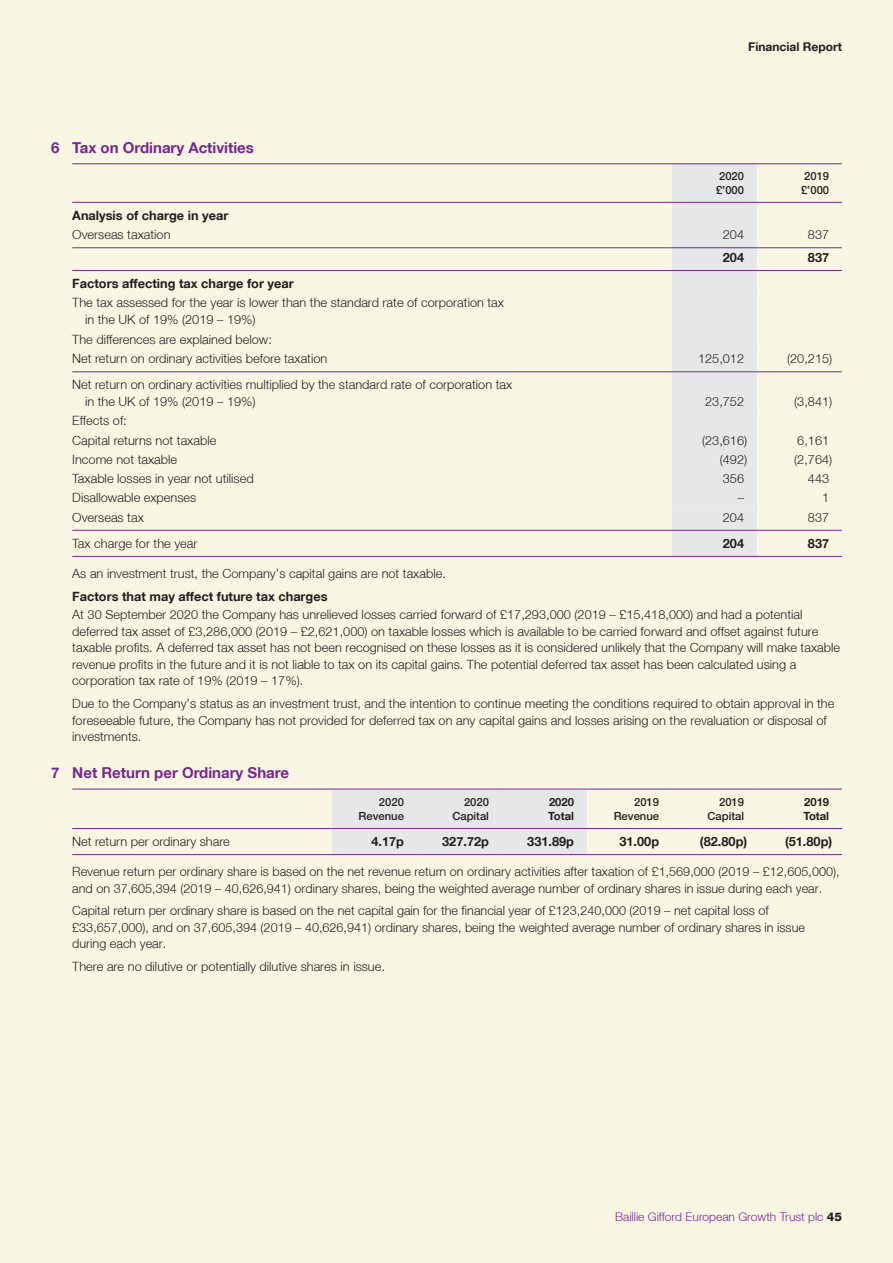
<style>
.page{position:relative;width:893px;height:1263px;background:#f9f6e4}
.page>*{position:absolute;margin:0;border:0;box-sizing:border-box;transform-origin:0 0}
.HEADER_LEVEL_3_-_STY{font:700 15px "Helvetica Neue LT";color:#77278d}
.NOTES_FOOTNOTE{font:300 12.75px/16.5px "Helvetica Neue LT";color:#231f20}
.LEFT_TEXT{font:300 12.75px/16.5px "Helvetica Neue LT";color:#231f20}
.HEADER_LEVEL_4_-_STY{font:700 12.75px "Helvetica Neue LT";color:#231f20}
.RIGHT_TEXT{font:300 12.75px "Helvetica Neue LT";color:#231f20}
.RIGHT_TEXT-2{font:700 12.75px "Helvetica Neue LT";color:#231f20}
.t1{font:300 12px "Helvetica Neue LT";color:#77278d}
.HIDDEN_LEFT_PAGE_TOP{font:700 12px "Helvetica Neue LT";color:#231f20}
.RIGHT_HEAD{font:500 11.25px "Helvetica Neue LT Std";color:#231f20}
.RIGHT_HEAD-2{font:700 11.25px "Helvetica Neue LT";color:#231f20}
.s1{font-weight:800;color:#231f20}
</style>
<div class="page">
<div style="left:672px;top:164px;width:85px;height:392px;background:#e6e7e9"></div>
<hr style="left:672px;top:163px;width:85px;height:1px;background:#77278d">
<hr style="left:757px;top:163px;width:85px;height:1px;background:#77278d">
<hr style="left:72px;top:247px;width:600px;height:1px;background:#77278d">
<hr style="left:72px;top:270px;width:600px;height:1px;background:#77278d">
<hr style="left:672px;top:247px;width:85px;height:1px;background:#77278d">
<hr style="left:757px;top:247px;width:85px;height:1px;background:#77278d">
<hr style="left:672px;top:270px;width:85px;height:1px;background:#77278d">
<hr style="left:757px;top:270px;width:85px;height:1px;background:#77278d">
<hr style="left:72px;top:556px;width:600px;height:1px;background:#77278d">
<hr style="left:672px;top:556px;width:85px;height:1px;background:#77278d">
<hr style="left:757px;top:556px;width:85px;height:1px;background:#77278d">
<hr style="left:72px;top:163px;width:600px;height:1px;background:#77278d">
<hr style="left:72px;top:202px;width:600px;height:1px;background:#77278d">
<hr style="left:72px;top:371px;width:600px;height:1px;background:#77278d">
<hr style="left:672px;top:371px;width:85px;height:1px;background:#77278d">
<hr style="left:757px;top:371px;width:85px;height:1px;background:#77278d">
<hr style="left:72px;top:530px;width:600px;height:1px;background:#77278d">
<hr style="left:672px;top:530px;width:85px;height:1px;background:#77278d">
<hr style="left:757px;top:530px;width:85px;height:1px;background:#77278d">
<hr style="left:672px;top:202px;width:85px;height:1px;background:#77278d">
<hr style="left:757px;top:202px;width:85px;height:1px;background:#77278d">
<div style="left:332px;top:790px;width:255px;height:64px;background:#e6e7e9"></div>
<hr style="left:332px;top:789px;width:85px;height:1px;background:#77278d">
<hr style="left:587px;top:789px;width:85px;height:1px;background:#77278d">
<hr style="left:417px;top:789px;width:85px;height:1px;background:#77278d">
<hr style="left:672px;top:789px;width:85px;height:1px;background:#77278d">
<hr style="left:502px;top:789px;width:85px;height:1px;background:#77278d">
<hr style="left:757px;top:789px;width:85px;height:1px;background:#77278d">
<hr style="left:72px;top:854px;width:260px;height:1px;background:#77278d">
<hr style="left:332px;top:828px;width:85px;height:1px;background:#77278d">
<hr style="left:417px;top:828px;width:85px;height:1px;background:#77278d">
<hr style="left:502px;top:828px;width:85px;height:1px;background:#77278d">
<hr style="left:587px;top:828px;width:85px;height:1px;background:#77278d">
<hr style="left:672px;top:828px;width:85px;height:1px;background:#77278d">
<hr style="left:757px;top:828px;width:85px;height:1px;background:#77278d">
<hr style="left:332px;top:854px;width:85px;height:1px;background:#77278d">
<hr style="left:417px;top:854px;width:85px;height:1px;background:#77278d">
<hr style="left:502px;top:854px;width:85px;height:1px;background:#77278d">
<hr style="left:587px;top:854px;width:85px;height:1px;background:#77278d">
<hr style="left:672px;top:854px;width:85px;height:1px;background:#77278d">
<hr style="left:757px;top:854px;width:85px;height:1px;background:#77278d">
<hr style="left:72px;top:828px;width:260px;height:1px;background:#77278d">
<hr style="left:72px;top:789px;width:260px;height:1px;background:#77278d">
<p class="HEADER_LEVEL_3_-_STY" style="left:51px;top:139px;width:204px">6 Tax on Ordinary Activities</p>
<p class="HIDDEN_LEFT_PAGE_TOP" style="left:748px;top:39px;width:95px">Financial Report</p>
<p class="RIGHT_HEAD" style="left:719px;top:170px;width:27px">2020</p>
<p class="RIGHT_HEAD" style="left:716px;top:183px;width:30px">£’000</p>
<p class="RIGHT_HEAD" style="left:804px;top:170px;width:27px">2019</p>
<p class="RIGHT_HEAD" style="left:801px;top:183px;width:30px">£’000</p>
<p class="HEADER_LEVEL_4_-_STY" style="left:72px;top:207px;width:158px">Analysis of charge in year</p>
<p class="LEFT_TEXT" style="left:72px;top:226px;width:100px">Overseas taxation</p>
<p class="RIGHT_TEXT" style="left:723px;top:227px;width:23px">204</p>
<p class="RIGHT_TEXT" style="left:808px;top:227px;width:23px">837</p>
<p class="RIGHT_TEXT-2" style="left:723px;top:250px;width:23px">204</p>
<p class="RIGHT_TEXT-2" style="left:808px;top:250px;width:23px">837</p>
<p class="HEADER_LEVEL_4_-_STY" style="left:72px;top:276px;width:223px">Factors affecting tax charge for year</p>
<p class="LEFT_TEXT" style="left:85px;top:294px;width:420px;text-indent:-13px">The tax assessed for the year is lower than the standard rate of corporation tax in the UK of 19% (2019 – 19%)</p>
<p class="LEFT_TEXT" style="left:72px;top:331px;width:201px">The differences are explained below:</p>
<p class="LEFT_TEXT" style="left:72px;top:350px;width:257px">Net return on ordinary activities before taxation</p>
<p class="RIGHT_TEXT" style="left:698px;top:351px;width:48px">125,012</p>
<p class="RIGHT_TEXT" style="left:787px;top:351px;width:47px">(20,215)</p>
<p class="LEFT_TEXT" style="left:85px;top:376px;width:429px;text-indent:-13px">Net return on ordinary activities multiplied by the standard rate of corporation tax in the UK of 19% (2019 – 19%)</p>
<p class="RIGHT_TEXT" style="left:705px;top:394px;width:40px">23,752</p>
<p class="RIGHT_TEXT" style="left:794px;top:394px;width:40px">(3,841)</p>
<p class="LEFT_TEXT" style="left:72px;top:412px;width:56px">Effects of:</p>
<p class="LEFT_TEXT" style="left:72px;top:431px;width:146px">Capital returns not taxable</p>
<p class="RIGHT_TEXT" style="left:702px;top:432px;width:47px">(23,616)</p>
<p class="RIGHT_TEXT" style="left:797px;top:432px;width:33px">6,161</p>
<p class="LEFT_TEXT" style="left:72px;top:451px;width:106px">Income not taxable</p>
<p class="RIGHT_TEXT" style="left:720px;top:451px;width:29px">(492)</p>
<p class="RIGHT_TEXT" style="left:794px;top:451px;width:40px">(2,764)</p>
<p class="LEFT_TEXT" style="left:72px;top:470px;width:183px">Taxable losses in year not utilised</p>
<p class="RIGHT_TEXT" style="left:723px;top:471px;width:23px">356</p>
<p class="RIGHT_TEXT" style="left:808px;top:471px;width:23px">443</p>
<p class="LEFT_TEXT" style="left:72px;top:489px;width:125px">Disallowable expenses</p>
<p class="RIGHT_TEXT" style="left:738px;top:490px;width:8px">–</p>
<p class="RIGHT_TEXT" style="left:822px;top:490px;width:9px">1</p>
<p class="LEFT_TEXT" style="left:72px;top:509px;width:73px">Overseas tax</p>
<p class="RIGHT_TEXT" style="left:723px;top:509px;width:23px">204</p>
<p class="RIGHT_TEXT" style="left:808px;top:509px;width:23px">837</p>
<p class="LEFT_TEXT" style="left:72px;top:535px;width:127px">Tax charge for the year</p>
<p class="RIGHT_TEXT-2" style="left:723px;top:535px;width:23px">204</p>
<p class="RIGHT_TEXT-2" style="left:808px;top:535px;width:23px">837</p>
<p class="NOTES_FOOTNOTE" style="left:72px;top:565px;width:375px">As an investment trust, the Company’s capital gains are not taxable.</p>
<p class="HEADER_LEVEL_4_-_STY" style="left:72px;top:588px;width:257px">Factors that may affect future tax charges</p>
<p class="NOTES_FOOTNOTE" style="left:72px;top:606px;width:769px">At 30 September 2020 the Company has unrelieved losses carried forward of £17,293,000 (2019 – £15,418,000) and had a potential deferred tax asset of £3,286,000 (2019 – £2,621,000) on taxable losses which is available to be carried forward and offset against future taxable profits. A deferred tax asset has not been recognised on these losses as it is considered unlikely that the Company will make taxable revenue profits in the future and it is not liable to tax on its capital gains. The potential deferred tax asset has been calculated using a corporation tax rate of 19% (2019 – 17%).</p>
<p class="NOTES_FOOTNOTE" style="left:72px;top:695px;width:764px">Due to the Company’s status as an investment trust, and the intention to continue meeting the conditions required to obtain approval in the foreseeable future, the Company has not provided for deferred tax on any capital gains and losses arising on the revaluation or disposal of investments.</p>
<p class="HEADER_LEVEL_3_-_STY" style="left:51px;top:764px;width:239px">7 Net Return per Ordinary Share</p>
<p class="RIGHT_HEAD" style="left:379px;top:796px;width:27px">2020</p>
<p class="RIGHT_HEAD" style="left:358px;top:809px;width:47px">Revenue</p>
<p class="RIGHT_HEAD" style="left:464px;top:796px;width:27px">2020</p>
<p class="RIGHT_HEAD" style="left:452px;top:809px;width:38px">Capital</p>
<p class="RIGHT_HEAD-2" style="left:549px;top:795px;width:27px">2020</p>
<p class="RIGHT_HEAD-2" style="left:548px;top:809px;width:27px">Total</p>
<p class="RIGHT_HEAD" style="left:634px;top:796px;width:27px">2019</p>
<p class="RIGHT_HEAD" style="left:614px;top:809px;width:47px">Revenue</p>
<p class="RIGHT_HEAD" style="left:719px;top:796px;width:27px">2019</p>
<p class="RIGHT_HEAD" style="left:707px;top:809px;width:38px">Capital</p>
<p class="RIGHT_HEAD-2" style="left:804px;top:795px;width:27px">2019</p>
<p class="RIGHT_HEAD-2" style="left:803px;top:809px;width:27px">Total</p>
<p class="LEFT_TEXT" style="left:72px;top:833px;width:159px">Net return per ordinary share</p>
<p class="RIGHT_TEXT-2" style="left:371px;top:834px;width:34px">4.17p</p>
<p class="RIGHT_TEXT-2" style="left:442px;top:834px;width:48px">327.72p</p>
<p class="RIGHT_TEXT-2" style="left:527px;top:834px;width:48px">331.89p</p>
<p class="RIGHT_TEXT-2" style="left:619px;top:834px;width:41px">31.00p</p>
<p class="RIGHT_TEXT-2" style="left:700px;top:834px;width:49px">(82.80p)</p>
<p class="RIGHT_TEXT-2" style="left:785px;top:834px;width:49px">(51.80p)</p>
<p class="NOTES_FOOTNOTE" style="left:72px;top:863px;width:769px">Revenue return per ordinary share is based on the net revenue return on ordinary activities after taxation of £1,569,000 (2019 – £12,605,000), and on 37,605,394 (2019 – 40,626,941) ordinary shares, being the weighted average number of ordinary shares in issue during each year.</p>
<p class="NOTES_FOOTNOTE" style="left:72px;top:902px;width:734px">Capital return per ordinary share is based on the net capital gain for the financial year of £123,240,000 (2019 – net capital loss of £33,657,000), and on 37,605,394 (2019 – 40,626,941) ordinary shares, being the weighted average number of ordinary shares in issue during each year.</p>
<p class="NOTES_FOOTNOTE" style="left:72px;top:958px;width:314px">There are no dilutive or potentially dilutive shares in issue.</p>
<p class="t1" style="left:615px;top:1209px;width:228px">Baillie Gifford European Growth Trust plc <span class="s1">45</span></p>
</div>
